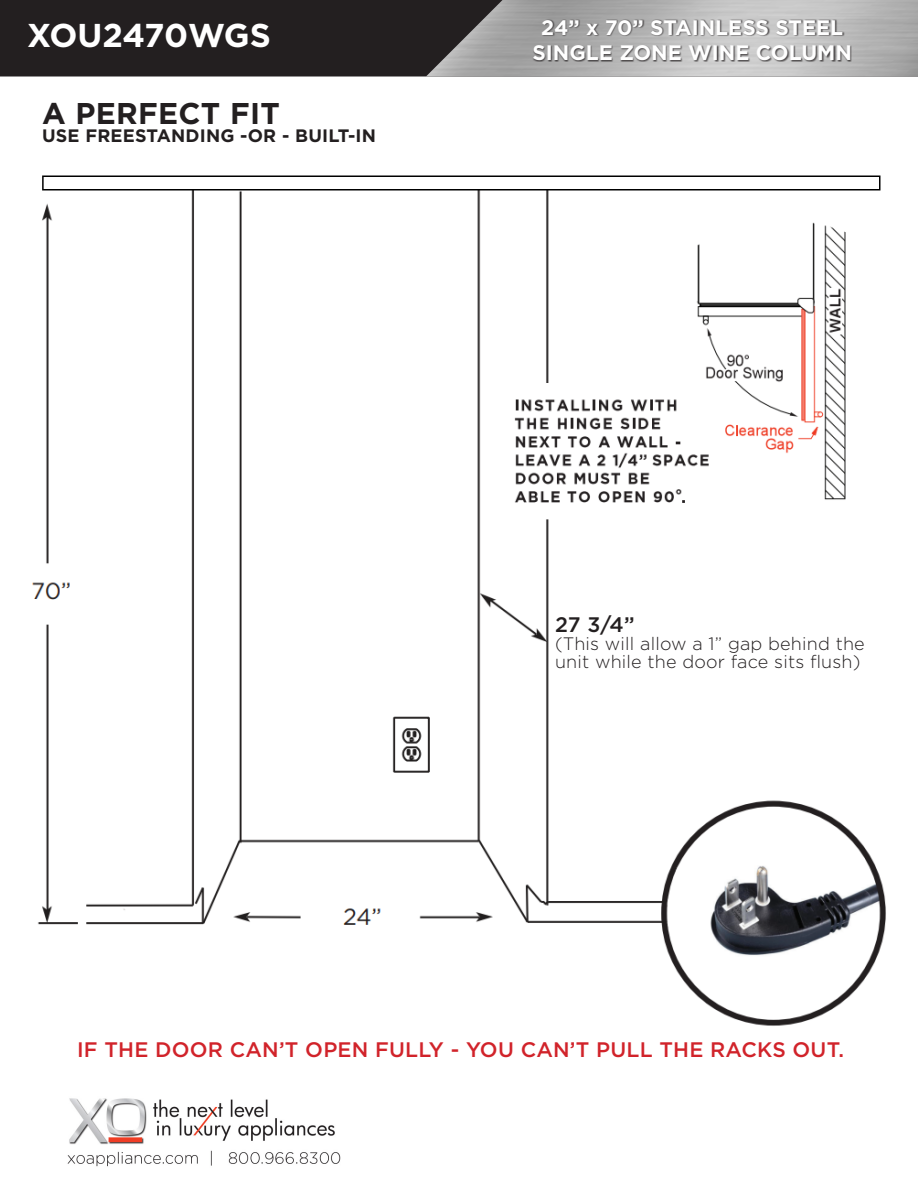
<style>
.page{position:relative;width:918px;height:1188px;background:#fff}
.page>*{position:absolute;margin:0;border:0;box-sizing:border-box;transform-origin:0 0}
.t1{font:700 33px "Gotham";letter-spacing:-.015em;color:#fff}
.t2{font:700 30px "Gotham";letter-spacing:.01em;color:#231f20}
.t3{font:500 21px "Gotham";letter-spacing:.01em;color:#d1232a}
.t4{font:700 21px/25.5px "Gotham";color:#fff;text-align:center}
.t5{font:500 21px "Gotham";color:#231f20}
.t6{font:300 18px/18px "Gotham";letter-spacing:.01em;color:#231f20}
.t7{font:700 18px "Gotham";letter-spacing:.01em;color:#231f20}
</style>
<div class="page">
<div style="left:0;top:0;width:426px;height:76px;background:#231f20"></div>
<img style="left:426px;top:0;width:492px;height:76px">
<img style="left:67px;top:1098px;width:274px;height:69px">
<div style="left:532px;top:20px;width:320px;height:42px;background:#231f20;opacity:.75"></div>
<img style="left:32px;top:175px;width:854px;height:851px">
<div style="left:42px;top:176px;width:838px;height:14px;background:#fff;border:2px solid #000"></div>
<div style="left:555px;top:615px;width:321px;height:79px;background:#fff"></div>
<p class="t1" style="left:27px;top:14px;width:245px">XOU2470WGS</p>
<p class="t4" style="left:532px;top:14px;width:321px">24” x 70” STAINLESS STEEL<br>SINGLE ZONE WINE COLUMN</p>
<p class="t2" style="left:42px;top:94px;width:239px">A PERFECT FIT</p>
<p class="t7" style="left:42px;top:124px;width:335px">USE FREESTANDING -OR - BUILT-IN</p>
<p class="t5" style="left:555px;top:611px;width:81px">27 3/4”</p>
<p class="t6" style="left:555px;top:634px;width:311px">(This will allow a 1” gap behind the unit while the door face sits flush)</p>
<p class="t3" style="left:77px;top:1036px;width:769px">IF THE DOOR CAN’T OPEN FULLY - YOU CAN’T PULL THE RACKS OUT.</p>
</div>
